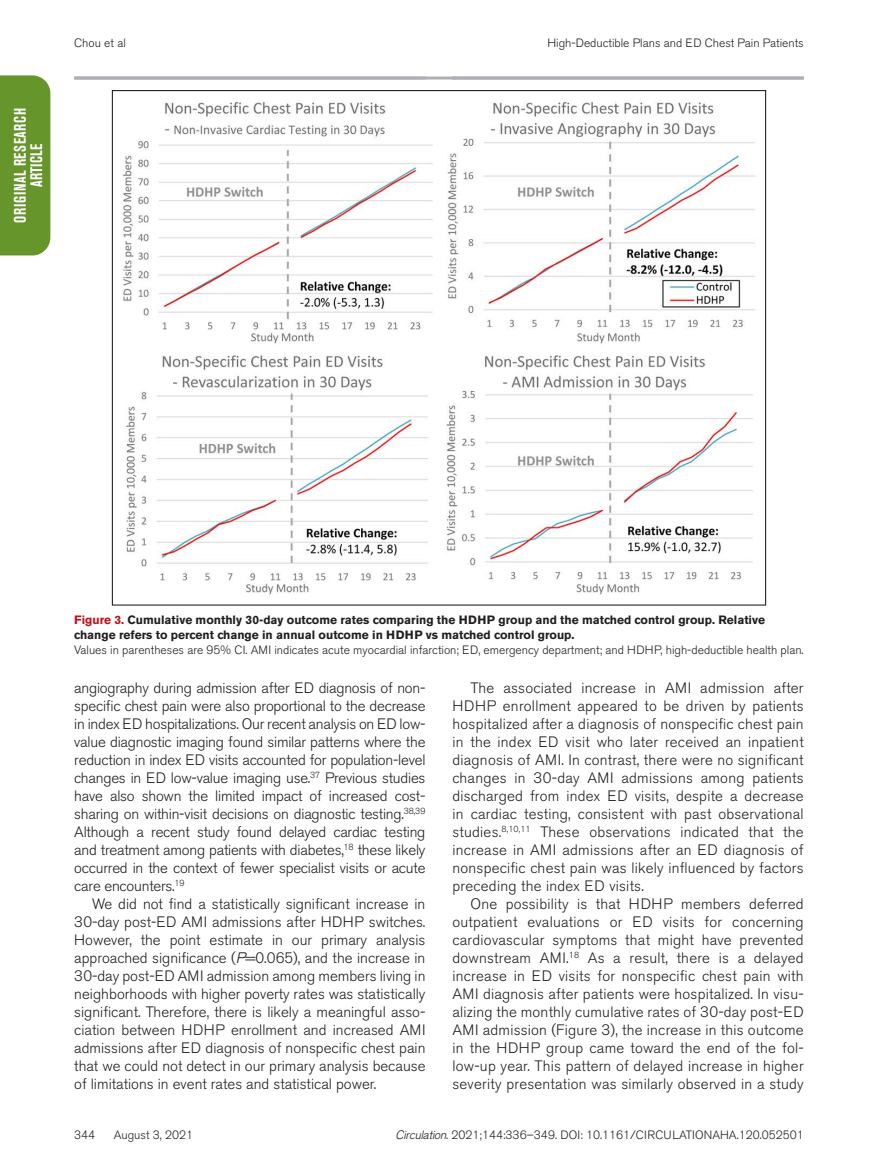
<style>
.page{position:relative;width:878px;height:1175px;background:#fff}
.page>*{position:absolute;margin:0;border:0;box-sizing:border-box;transform-origin:0 0}
.t1{font:700 condensed 16.5px/16.5px "Akzidenz Grotesk BE";letter-spacing:.045em;color:#fff;text-align:center;scale:.9 1}
.t2{font:300 15px/18px "Akzidenz Grotesk BE";color:#231f20;text-align:justify}
.t3{font:300 12px "Akzidenz Grotesk BE";color:#231f20}
.t4{font:700 12px/15px "Akzidenz Grotesk BE";color:#231f20}
.s1{color:#c4121a}
.s2{font-family:"Akzidenz Grotesk";font-style:italic}
</style>
<div class="page">
<div style="left:0;top:75px;width:50px;height:180px;background:#66952c"></div>
<hr style="left:74px;top:76px;width:381px;height:4px;background:#b9babe">
<svg style="left:452px;top:76px;width:351px;height:4px"></svg>
<svg style="left:111px;top:90px;width:655px;height:516px"></svg>
<p class="t1" style="left:12px;top:223px;width:128px;rotate:-90deg">ORIGINAL RESEARCH<br>ARTICLE</p>
<p class="t3" style="left:74px;top:36px;width:53px">Chou et al</p>
<p class="t3" style="left:547px;top:36px;width:258px">High-Deductible Plans and ED Chest Pain Patients</p>
<p class="t4" style="left:74px;top:612px;width:692px"><span class="s1">Figure 3.</span> Cumulative monthly 30-day outcome rates comparing the HDHP group and the matched control group. Relative change refers to percent change in annual outcome in HDHP vs matched control group.</p>
<p class="t3" style="left:74px;top:642px;width:730px">Values in parentheses are 95% CI. AMI indicates acute myocardial infarction; ED, emergency department; and HDHP, high-deductible health plan.</p>
<p class="t2" style="left:74px;top:679px;width:353px">angiography during admission after ED diagnosis of non&shy;specific chest pain were also proportional to the decrease in index ED hospitalizations. Our recent analysis on ED low&shy;value diagnostic imaging found similar patterns where the reduction in index ED visits accounted for population-level changes in ED low-value imaging use.<sup>37</sup> Previous studies have also shown the limited impact of increased cost&shy;sharing on within-visit decisions on diagnostic testing.<sup>38,39<br></sup>Although a recent study found delayed cardiac testing and treatment among patients with diabetes,<sup>18</sup> these likely occurred in the context of fewer specialist visits or acute care encounters.<sup>19</sup></p>
<p class="t2" style="left:74px;top:895px;width:353px;text-indent:18px">We did not find a statistically significant increase in 30-day post-ED AMI admissions after HDHP switches.<br>However, the point estimate in our primary analysis approached significance (<span class="s2">P</span>=0.065), and the increase in 30-day post-ED AMI admission among members living in neighborhoods with higher poverty rates was statistically significant. Therefore, there is likely a meaningful asso&shy;ciation between HDHP enrollment and increased AMI admissions after ED diagnosis of nonspecific chest pain that we could not detect in our primary analysis because of limitations in event rates and statistical power.</p>
<p class="t2" style="left:452px;top:679px;width:353px;text-indent:18px">The associated increase in AMI admission after HDHP enrollment appeared to be driven by patients hospitalized after a diagnosis of nonspecific chest pain in the index ED visit who later received an inpatient diagnosis of AMI. In contrast, there were no significant changes in 30-day AMI admissions among patients discharged from index ED visits, despite a decrease in cardiac testing, consistent with past observational studies.<sup>8,10,11</sup> These observations indicated that the increase in AMI admissions after an ED diagnosis of nonspecific chest pain was likely influenced by factors preceding the index ED visits.</p>
<p class="t2" style="left:452px;top:895px;width:353px;text-indent:18px">One possibility is that HDHP members deferred outpatient evaluations or ED visits for concerning cardiovascular symptoms that might have prevented downstream AMI.<sup>18</sup> As a result, there is a delayed increase in ED visits for nonspecific chest pain with AMI diagnosis after patients were hospitalized. In visu&shy;alizing the monthly cumulative rates of 30-day post-ED AMI admission (Figure 3), the increase in this outcome in the HDHP group came toward the end of the fol&shy;low-up year. This pattern of delayed increase in higher severity presentation was similarly observed in a study</p>
<p class="t3" style="left:74px;top:1128px;width:22px">344</p>
<p class="t3" style="left:114px;top:1128px;width:81px">August 3, 2021</p>
<p class="t3" style="left:395px;top:1128px;width:409px"><span class="s2">Circulation</span>. 2021;144:336–349. DOI: 10.1161/CIRCULATIONAHA.120.052501</p>
</div>
